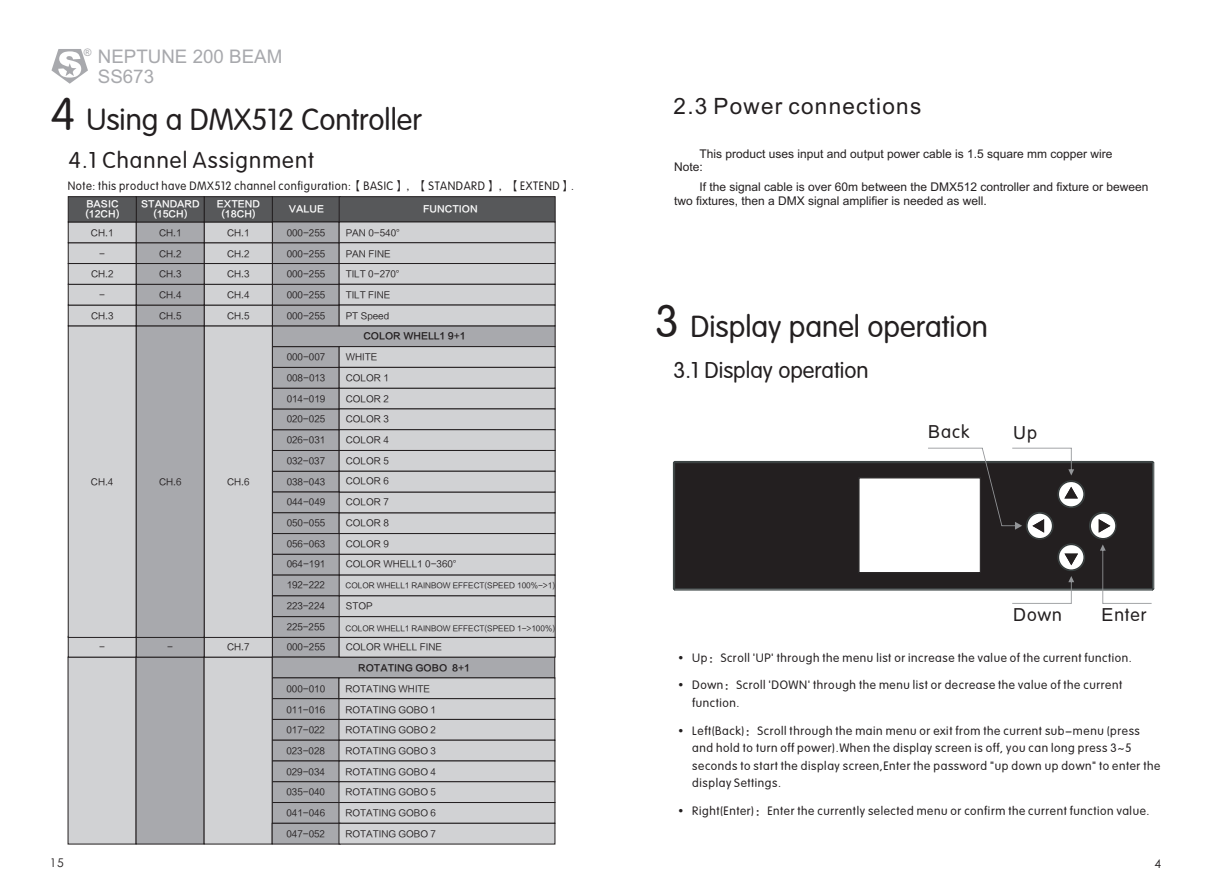
<style>
.page{position:relative;width:1212px;height:893px;background:#fff}
.page>*{position:absolute;margin:0;border:0;box-sizing:border-box;transform-origin:0 0}
.t1{font:30px "FZY3 JW GB1 0";color:#231f20}
.t2{font:22.5px "FZY3 JW GB1 0";letter-spacing:.05em;color:#231f20}
.t3{font:22.5px "Arial";letter-spacing:.055em;color:#231f20}
.t4{font:22.5px "FZY3 JW GB1 0";color:#231f20}
.t5{font:18.75px/21px "Arial";color:#a8a9ad}
.t6{font:18px "FZY3 JW GB1 0";letter-spacing:.05em;color:#231f20}
.t7{font:18px "Arial";color:#231f20}
.t8{font:12px/17.5px "FZY3 JW GB1 0";letter-spacing:.05em;color:#231f20}
.t9{font:12px/13.4px "Arial";color:#231f20}
.t10{font:12px "FZY3 JW GB1 0";letter-spacing:.05em;color:#231f20;scale:.95 1}
.t11{font:12px "ST Xihei";color:#231f20}
.t12{font:10.5px "Arial";color:#a8a9ad}
.t13{font:9px "FZLTZHUNHK GBK1 0";color:#231f20}
.t14{font:9px/10.4px "FZLTZCHK GBK1 0";color:#fff;text-align:center}
.t15{font:9px "FZLTZCHK GBK1 0";color:#231f20}
.t16{font:7.5px "FZLTZHUNHK GBK1 0";color:#231f20}
.s1{font-size:45px}
.s2{font-family:"Arial"}
.s3{font-family:"FZY3 JW GB1 0"}
</style>
<div class="page">
<svg style="left:51px;top:49px;width:37px;height:35px"></svg>
<div style="left:675px;top:463px;width:477px;height:125px;background:#231f20"></div>
<hr style="left:1153px;top:463px;width:1px;height:126px;background:#3c4444">
<hr style="left:1152px;top:463px;width:1px;height:126px;background:#3c4444">
<hr style="left:675px;top:589px;width:477px;height:2px;background:#3c4444">
<hr style="left:675px;top:588px;width:477px;height:1px;background:#3c4444">
<hr style="left:675px;top:462px;width:477px;height:1px;background:#3c4444">
<hr style="left:675px;top:461px;width:477px;height:1px;background:#3c4444">
<hr style="left:674px;top:463px;width:1px;height:126px;background:#3c4444">
<hr style="left:673px;top:463px;width:1px;height:126px;background:#3c4444">
<div style="left:1057px;top:480px;width:28px;height:28px;border:1px solid #3c4444;border-radius:50%"></div>
<div style="left:1058px;top:482px;width:26px;height:25px;border:1px solid #3c4444;border-radius:50%"></div>
<div style="left:1057px;top:543px;width:28px;height:28px;border:1px solid #3c4444;border-radius:50%"></div>
<div style="left:1058px;top:545px;width:26px;height:25px;border:1px solid #3c4444;border-radius:50%"></div>
<div style="left:1089px;top:512px;width:28px;height:28px;border:1px solid #3c4444;border-radius:50%"></div>
<div style="left:1090px;top:513px;width:25px;height:25px;border:1px solid #3c4444;border-radius:50%"></div>
<svg style="left:1091px;top:514px;width:24px;height:24px"></svg>
<svg style="left:1100px;top:544px;width:55px;height:60px"></svg>
<svg style="left:858px;top:448px;width:225px;height:156px"></svg>
<svg style="left:67px;top:196px;width:489px;height:649px;background:#b7b8ba"></svg>
<p class="t12" style="left:84px;top:49px;width:9px">®</p>
<h3 class="t5" style="left:98px;top:47px;width:186px">NEPTUNE 200 BEAM<br>SS673</h3>
<h1 class="t1" style="left:51px;top:104px;width:372px"><span class="s1">4</span> Using a DMX512 Controller</h1>
<h2 class="t2" style="left:69px;top:149px;width:246px">4.1 Channel Assignment</h2>
<h3 class="t10" style="left:68px;top:180px;width:534px">Note: this product have DMX512 channel configuration:【BASIC】，【STANDARD】，【EXTEND】.</h3>
<p class="t14" style="left:217px;top:199px;width:45px">EXTEND (18CH)</p>
<p class="t14" style="left:85px;top:199px;width:36px;text-align:left">BASIC (12CH)</p>
<p class="t14" style="left:141px;top:199px;width:60px">STANDARD (15CH)</p>
<p class="t14" style="left:289px;top:204px;width:37px">VALUE</p>
<p class="t14" style="left:423px;top:204px;width:56px">FUNCTION</p>
<p class="t13" style="left:91px;top:228px;width:24px">CH.1</p>
<p class="t13" style="left:99px;top:249px;width:7px">-</p>
<p class="t13" style="left:91px;top:269px;width:24px">CH.2</p>
<p class="t13" style="left:99px;top:290px;width:7px">-</p>
<p class="t13" style="left:91px;top:311px;width:24px">CH.3</p>
<p class="t13" style="left:159px;top:228px;width:24px">CH.1</p>
<p class="t13" style="left:159px;top:249px;width:24px">CH.2</p>
<p class="t13" style="left:159px;top:269px;width:24px">CH.3</p>
<p class="t13" style="left:159px;top:290px;width:24px">CH.4</p>
<p class="t13" style="left:159px;top:311px;width:24px">CH.5</p>
<p class="t13" style="left:91px;top:477px;width:24px">CH.4</p>
<p class="t13" style="left:159px;top:477px;width:24px">CH.6</p>
<p class="t13" style="left:99px;top:642px;width:7px">-</p>
<p class="t13" style="left:167px;top:642px;width:7px">-</p>
<p class="t13" style="left:227px;top:228px;width:24px">CH.1</p>
<p class="t13" style="left:227px;top:249px;width:24px">CH.2</p>
<p class="t13" style="left:227px;top:269px;width:24px">CH.3</p>
<p class="t13" style="left:227px;top:290px;width:24px">CH.4</p>
<p class="t13" style="left:227px;top:311px;width:24px">CH.5</p>
<p class="t13" style="left:227px;top:477px;width:24px">CH.6</p>
<p class="t13" style="left:227px;top:642px;width:24px">CH.7</p>
<p class="t13" style="left:287px;top:228px;width:40px">000-255</p>
<p class="t13" style="left:287px;top:249px;width:40px">000-255</p>
<p class="t13" style="left:287px;top:269px;width:40px">000-255</p>
<p class="t13" style="left:287px;top:290px;width:40px">000-255</p>
<p class="t13" style="left:287px;top:311px;width:40px">000-255</p>
<p class="t13" style="left:287px;top:352px;width:40px">000-007</p>
<p class="t13" style="left:287px;top:373px;width:40px">008-013</p>
<p class="t13" style="left:287px;top:394px;width:40px">014-019</p>
<p class="t13" style="left:287px;top:414px;width:40px">020-025</p>
<p class="t13" style="left:287px;top:435px;width:40px">026-031</p>
<p class="t13" style="left:287px;top:456px;width:40px">032-037</p>
<p class="t13" style="left:287px;top:476px;width:40px">038-043</p>
<p class="t13" style="left:287px;top:497px;width:40px">044-049</p>
<p class="t13" style="left:287px;top:518px;width:40px">050-055</p>
<p class="t13" style="left:287px;top:539px;width:40px">056-063</p>
<p class="t13" style="left:287px;top:559px;width:40px">064-191</p>
<p class="t13" style="left:287px;top:580px;width:40px">192-222</p>
<p class="t13" style="left:287px;top:601px;width:40px">223-224</p>
<p class="t13" style="left:287px;top:621px;width:40px">225-255</p>
<p class="t13" style="left:287px;top:642px;width:40px">000-255</p>
<p class="t13" style="left:346px;top:228px;width:61px">PAN 0-540°</p>
<p class="t13" style="left:346px;top:249px;width:46px">PAN FINE</p>
<p class="t13" style="left:346px;top:269px;width:61px">TILT 0-270°</p>
<p class="t13" style="left:346px;top:290px;width:46px">TILT FINE</p>
<p class="t13" style="left:346px;top:311px;width:45px">PT Speed</p>
<p class="t13" style="left:346px;top:352px;width:33px">WHITE</p>
<p class="t13" style="left:346px;top:373px;width:44px">COLOR 1</p>
<p class="t13" style="left:346px;top:394px;width:44px">COLOR 2</p>
<p class="t13" style="left:346px;top:414px;width:44px">COLOR 3</p>
<p class="t13" style="left:346px;top:435px;width:44px">COLOR 4</p>
<p class="t13" style="left:346px;top:456px;width:44px">COLOR 5</p>
<p class="t13" style="left:346px;top:476px;width:44px">COLOR 6</p>
<p class="t13" style="left:346px;top:497px;width:44px">COLOR 7</p>
<p class="t13" style="left:346px;top:518px;width:45px">COLOR 8</p>
<p class="t13" style="left:346px;top:538px;width:44px">COLOR 9</p>
<p class="t13" style="left:346px;top:559px;width:118px">COLOR WHELL1 0-360°</p>
<p class="t13" style="left:346px;top:601px;width:28px">STOP</p>
<p class="t13" style="left:346px;top:642px;width:98px">COLOR WHELL FINE</p>
<p class="t15" style="left:363px;top:331px;width:104px">COLOR WHELL1 9+1</p>
<p class="t16" style="left:345px;top:581px;width:211px">COLOR WHELL1 RAINBOW EFFECT(SPEED 100%-&gt;1)</p>
<p class="t16" style="left:345px;top:624px;width:211px">COLOR WHELL1 RAINBOW EFFECT(SPEED 1-&gt;100%)</p>
<p class="t15" style="left:358px;top:663px;width:113px">ROTATING GOBO 8+1</p>
<p class="t13" style="left:286px;top:684px;width:40px">000-010</p>
<p class="t13" style="left:286px;top:704px;width:40px">011-016</p>
<p class="t13" style="left:286px;top:725px;width:40px">017-022</p>
<p class="t13" style="left:286px;top:746px;width:40px">023-028</p>
<p class="t13" style="left:286px;top:767px;width:40px">029-034</p>
<p class="t13" style="left:286px;top:787px;width:40px">035-040</p>
<p class="t13" style="left:286px;top:808px;width:40px">041-046</p>
<p class="t13" style="left:286px;top:829px;width:40px">047-052</p>
<p class="t13" style="left:346px;top:684px;width:86px">ROTATING WHITE</p>
<p class="t13" style="left:346px;top:704px;width:92px">ROTATING GOBO 1</p>
<p class="t13" style="left:346px;top:725px;width:92px">ROTATING GOBO 2</p>
<p class="t13" style="left:346px;top:746px;width:92px">ROTATING GOBO 3</p>
<p class="t13" style="left:346px;top:767px;width:92px">ROTATING GOBO 4</p>
<p class="t13" style="left:346px;top:787px;width:92px">ROTATING GOBO 5</p>
<p class="t13" style="left:346px;top:808px;width:92px">ROTATING GOBO 6</p>
<p class="t13" style="left:346px;top:829px;width:92px">ROTATING GOBO 7</p>
<h2 class="t3" style="left:673px;top:97px;width:249px">2.3 Power connections</h2>
<h3 class="t9" style="left:674px;top:148px;width:440px;text-indent:26px">This product uses input and output power cable is 1.5 square mm copper wire<br>Note:</h3>
<h3 class="t9" style="left:674px;top:181px;width:476px;text-indent:26px">If the signal cable is over 60m between the DMX512 controller and fixture or beween two fixtures, then a DMX signal amplifier is needed as well.</h3>
<h1 class="t1" style="left:655px;top:310px;width:334px"><span class="s1">3</span> Display panel operation</h1>
<h2 class="t4" style="left:673px;top:358px;width:197px">3.1 Display operation</h2>
<h3 class="t6" style="left:928px;top:422px;width:43px"><span class="s2">B</span>ack</h3>
<h3 class="t7" style="left:1013px;top:426px;width:25px">U<span class="s3">p</span></h3>
<h3 class="t6" style="left:1013px;top:605px;width:50px"><span class="s2">D</span>own</h3>
<h3 class="t6" style="left:1101px;top:605px;width:46px"><span class="s2">E</span>nter</h3>
<h3 class="t8" style="left:678px;top:649px;width:455px">•Up：Scroll 'UP' through the menu list or increase the value of the current function.</h3>
<h3 class="t8" style="left:678px;top:677px;width:445px">•Down：Scroll 'DOWN' through the menu list or decrease the value of the current</h3>
<p class="t8" style="left:692px;top:722px;width:470px;text-indent:-14px">•Left(Back)：Scroll through the main menu or exit from the current sub-menu (press and hold to turn off power).When the display screen is off, you can long press 3~5 seconds to start the display screen,Enter the password "up down up down" to enter the display Settings.</p>
<h3 class="t8" style="left:678px;top:802px;width:473px">•Right(Enter)：Enter the currently selected menu or confirm the current function value.</h3>
<h3 class="t8" style="left:692px;top:694px;width:49px">function.</h3>
<h3 class="t11" style="left:50px;top:858px;width:15px">15</h3>
<h3 class="t11" style="left:1154px;top:858px;width:8px">4</h3>
</div>
